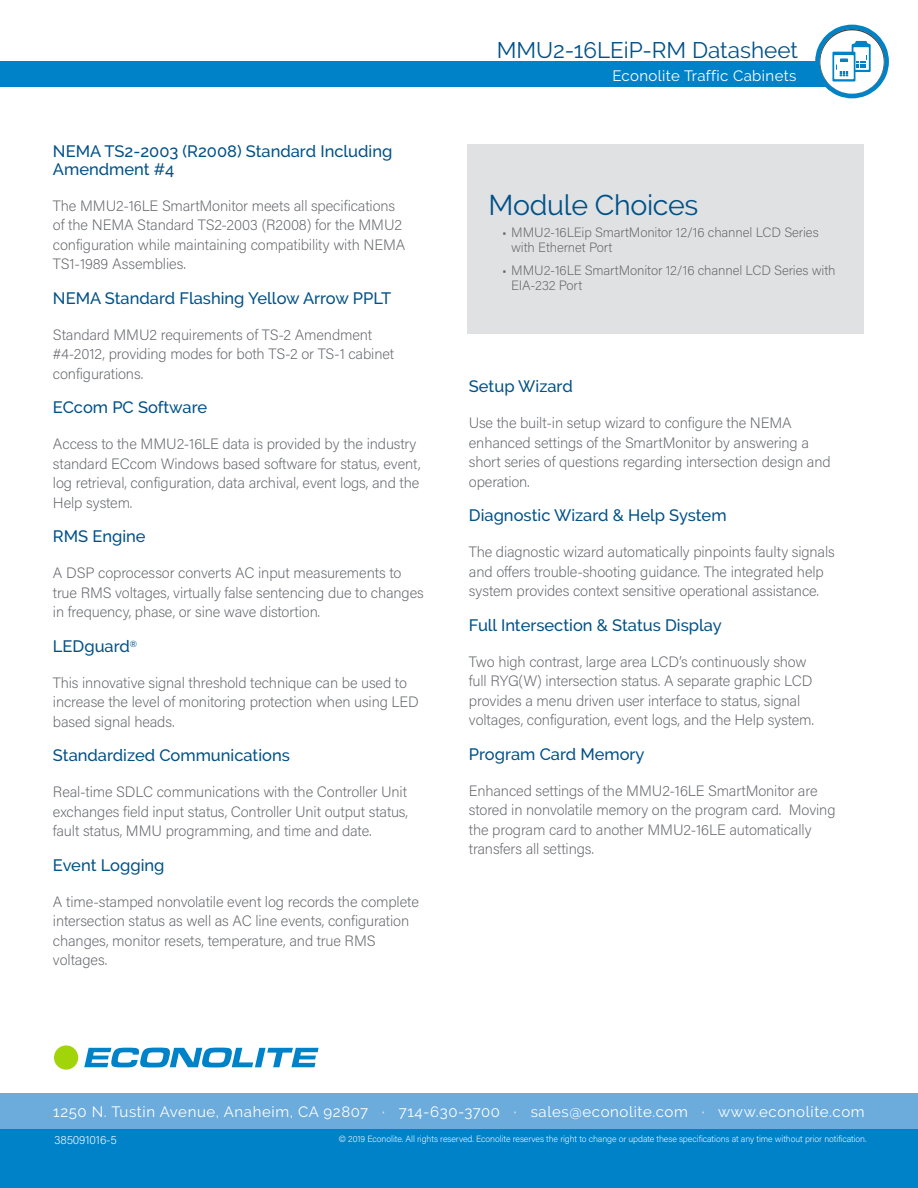
<style>
.page{position:relative;width:918px;height:1188px;background:#fff}
.page>*{position:absolute;margin:0;border:0;box-sizing:border-box;transform-origin:0 0}
.LesserSubheader_-_Bl{font:28.5px "Raleway";letter-spacing:-.01em;color:#005187}
.Document_Type_Header{font:22.5px "Raleway";color:#005187}
.Small_Subheader_-_20{font:500 16.5px/18px "Raleway";color:#005187}
.Back_Page_Content{font:200 15px/19.5px "Acumin Pro";letter-spacing:-.01em;color:#63656a}
.t1{font:15px "Raleway";letter-spacing:.04em;color:#fff}
.t2{font:200 13.5px/15px "Acumin Pro";letter-spacing:-.01em;color:#63656a}
.Back_Page_Part_Numbe{font:200 12px "Acumin Pro";letter-spacing:-.005em;color:#fff}
.t3{font:200 9px "Acumin Pro";letter-spacing:-.01em;color:#fff}
</style>
<div class="page">
<div style="left:0;top:1094px;width:918px;height:94px;background:#0082c8"></div>
<div style="left:0;top:1094px;width:918px;height:35px;background:#6bacdd"></div>
<svg style="left:84px;top:1048px;width:235px;height:19px"></svg>
<div style="left:54px;top:1045px;width:24px;height:25px;background:#a2d40a;border-radius:50%"></div>
<div style="left:0;top:62px;width:864px;height:25px;background:#0082c8"></div>
<svg style="left:815px;top:25px;width:74px;height:73px"></svg>
<div style="left:468px;top:144px;width:396px;height:190px;background:#e0e1e3"></div>
<p class="Document_Type_Header" style="left:497px;top:37px;width:303px">MMU2-16LEiP-RM Datasheet</p>
<p class="Small_Subheader_-_20" style="left:53px;top:142px;width:341px">NEMA TS2-2003 (R2008) Standard Including<br>Amendment #4</p>
<p class="Back_Page_Content" style="left:53px;top:195px;width:354px">The MMU2-16LE SmartMonitor meets all specifications of the NEMA Standard TS2-2003 (R2008) for the MMU2 configuration while maintaining compatibility with NEMA TS1-1989 Assemblies.</p>
<p class="Small_Subheader_-_20" style="left:53px;top:289px;width:340px">NEMA Standard Flashing Yellow Arrow PPLT</p>
<p class="Back_Page_Content" style="left:53px;top:324px;width:343px">Standard MMU2 requirements of TS-2 Amendment #4-2012, providing modes for both TS-2 or TS-1 cabinet configurations.</p>
<p class="Small_Subheader_-_20" style="left:53px;top:399px;width:156px">ECcom PC Software</p>
<p class="Back_Page_Content" style="left:53px;top:434px;width:369px">Access to the MMU2-16LE data is provided by the industry standard ECcom Windows based software for status, event, log retrieval, configuration, data archival, event logs, and the Help system.</p>
<p class="Small_Subheader_-_20" style="left:53px;top:528px;width:94px">RMS Engine</p>
<p class="Back_Page_Content" style="left:53px;top:563px;width:372px">A DSP coprocessor converts AC input measurements to true RMS voltages, virtually false sentencing due to changes in frequency, phase, or sine wave distortion.</p>
<p class="Small_Subheader_-_20" style="left:53px;top:637px;width:86px">LEDguard<sup>®</sup></p>
<p class="Back_Page_Content" style="left:53px;top:672px;width:367px">This innovative signal threshold technique can be used to increase the level of monitoring protection when using LED based signal heads.</p>
<p class="Small_Subheader_-_20" style="left:53px;top:747px;width:239px">Standardized Communications</p>
<p class="Back_Page_Content" style="left:53px;top:782px;width:357px;text-align:justify">Real-time SDLC communications with the Controller Unit exchanges field input status, Controller Unit output status, fault status, MMU programming, and time and date.</p>
<p class="Small_Subheader_-_20" style="left:53px;top:856px;width:113px">Event Logging</p>
<p class="Back_Page_Content" style="left:53px;top:891px;width:367px">A time-stamped nonvolatile event log records the complete intersection status as well as AC line events, configuration changes, monitor resets, temperature, and true RMS voltages.</p>
<p class="t1" style="left:612px;top:67px;width:186px">Econolite Traffic Cabinets</p>
<p class="LesserSubheader_-_Bl" style="left:489px;top:188px;width:211px">Module Choices</p>
<p class="t2" style="left:511px;top:225px;width:309px;text-indent:-9px">• MMU2-16LEip SmartMonitor 12/16 channel LCD Series with Ethernet Port</p>
<p class="t2" style="left:511px;top:262px;width:326px;text-indent:-9px">• MMU2-16LE SmartMonitor 12/16 channel LCD Series with<br>EIA-232 Port</p>
<p class="Small_Subheader_-_20" style="left:469px;top:378px;width:105px">Setup Wizard</p>
<p class="Back_Page_Content" style="left:469px;top:413px;width:363px">Use the built-in setup wizard to configure the NEMA enhanced settings of the SmartMonitor by answering a short series of questions regarding intersection design and operation.</p>
<p class="Small_Subheader_-_20" style="left:469px;top:507px;width:259px">Diagnostic Wizard &amp; Help System</p>
<p class="Back_Page_Content" style="left:469px;top:542px;width:367px">The diagnostic wizard automatically pinpoints faulty signals and offers trouble-shooting guidance. The integrated help system provides context sensitive operational assistance.</p>
<p class="Small_Subheader_-_20" style="left:469px;top:616px;width:254px">Full Intersection &amp; Status Display</p>
<p class="Back_Page_Content" style="left:469px;top:651px;width:347px">Two high contrast, large area LCD’s continuously show full RYG(W) intersection status. A separate graphic LCD provides a menu driven user interface to status, signal voltages, configuration, event logs, and the Help system.</p>
<p class="Small_Subheader_-_20" style="left:469px;top:745px;width:177px">Program Card Memory</p>
<p class="Back_Page_Content" style="left:469px;top:780px;width:368px">Enhanced settings of the MMU2-16LE SmartMonitor are stored in nonvolatile memory on the program card. Moving the program card to another MMU2-16LE automatically transfers all settings.</p>
<p class="t1" style="left:53px;top:1103px;width:813px">1250 N. Tustin Avenue, Anaheim, CA 92807 ∙ 714-630-3700 ∙ sales@econolite.com ∙ www.econolite.com</p>
<p class="t3" style="left:339px;top:1133px;width:529px">© 2019 Econolite. All rights reserved. Econolite reserves the right to change or update these specifications at any time without prior notification.</p>
<p class="Back_Page_Part_Numbe" style="left:54px;top:1132px;width:64px">385091016-5</p>
</div>
